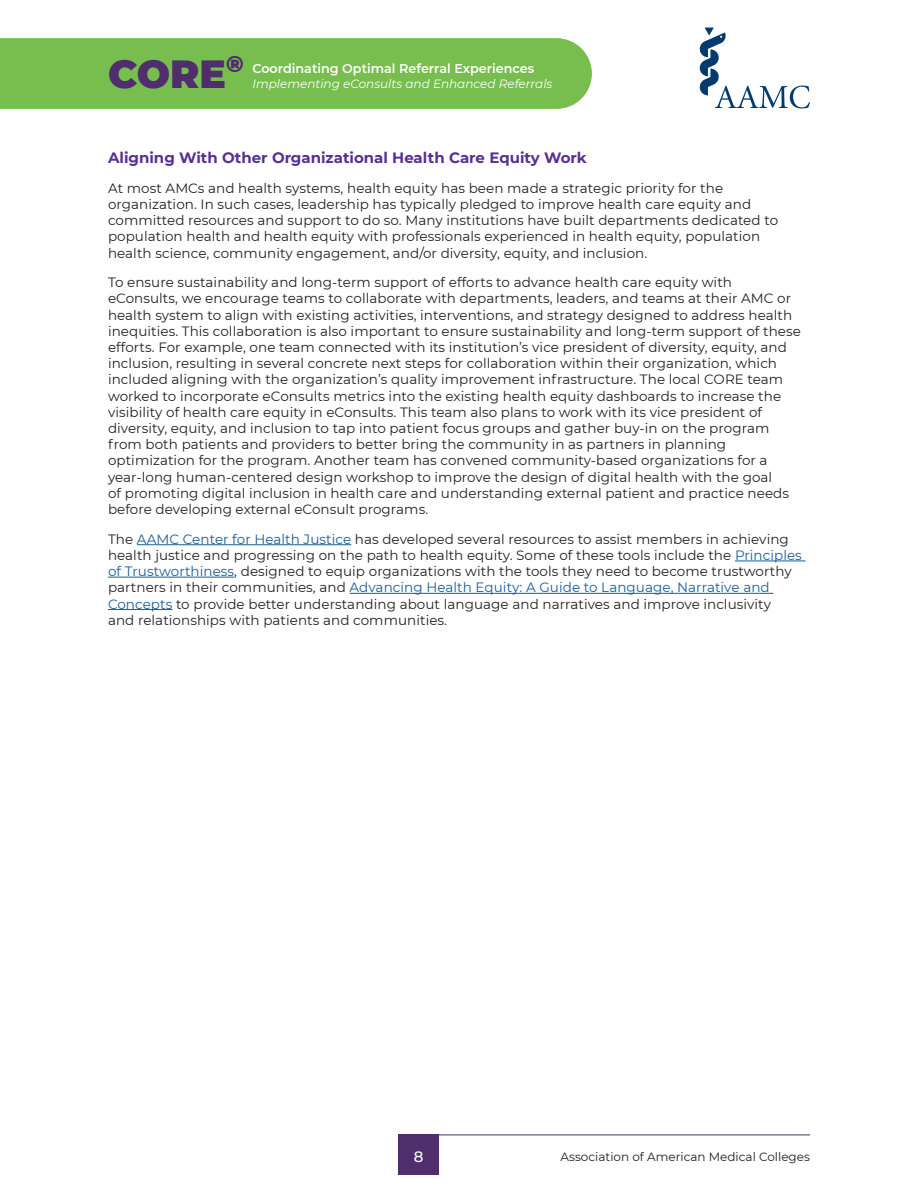
<style>
.page{position:relative;width:918px;height:1188px;background:#fff}
.page>*{position:absolute;margin:0;border:0;box-sizing:border-box;transform-origin:0 0}
.t1{font:900 39.45px "Montserrat";color:#502d6d}
.t2{font:900 22.95px "Montserrat";color:#502d6d}
.t3{font:700 15px "Montserrat";color:#583092}
.t4{font:500 15px "Montserrat";color:#fff}
.Body_Copy{font:13.5px/16.2px "Montserrat";letter-spacing:.005em;color:#231f20}
.t5{font:600 12.75px "Montserrat";color:#fff}
.t6{font:italic 12px "Montserrat";color:#fff}
.t7{font:12px "Montserrat";color:#231f20}
.s1{color:#175d9e}
</style>
<div class="page">
<div style="left:0;top:38px;width:592px;height:71px;background:#77be4e"></div>
<div style="left:398px;top:1135px;width:41px;height:40px;background:#502d6d"></div>
<hr style="left:398px;top:1135px;width:412px;height:1px;background:#502d6d">
<svg style="left:700px;top:28px;width:110px;height:81px"></svg>
<hr style="left:137px;top:544px;width:214px;height:1px;background:#175d9e">
<hr style="left:735px;top:561px;width:71px;height:1px;background:#175d9e">
<hr style="left:108px;top:577px;width:126px;height:1px;background:#175d9e">
<hr style="left:350px;top:593px;width:423px;height:1px;background:#175d9e">
<hr style="left:108px;top:609px;width:64px;height:1px;background:#175d9e">
<h2 class="t2" style="left:226px;top:47px;width:19px">®</h2>
<h1 class="t1" style="left:108px;top:44px;width:120px">CORE</h1>
<p class="t5" style="left:252px;top:59px;width:283px">Coordinating Optimal Referral Experiences</p>
<p class="t6" style="left:252px;top:75px;width:302px">Implementing eConsults and Enhanced Referrals</p>
<h2 class="t3" style="left:108px;top:147px;width:480px">Aligning With Other Organizational Health Care Equity Work</h2>
<p class="Body_Copy" style="left:108px;top:179px;width:672px">At most AMCs and health systems, health equity has been made a strategic priority for the organization. In such cases, leadership has typically pledged to improve health care equity and committed resources and support to do so. Many institutions have built departments dedicated to population health and health equity with professionals experienced in health equity, population health science, community engagement, and/or diversity, equity, and inclusion.</p>
<p class="Body_Copy" style="left:108px;top:274px;width:695px">To ensure sustainability and long-term support of efforts to advance health care equity with eConsults, we encourage teams to collaborate with departments, leaders, and teams at their AMC or health system to align with existing activities, interventions, and strategy designed to address health inequities. This collaboration is also important to ensure sustainability and long-term support of these efforts. For example, one team connected with its institution’s vice president of diversity, equity, and inclusion, resulting in several concrete next steps for collaboration within their organization, which included aligning with the organization’s quality improvement infrastructure. The local CORE team worked to incorporate eConsults metrics into the existing health equity dashboards to increase the visibility of health care equity in eConsults. This team also plans to work with its vice president of diversity, equity, and inclusion to tap into patient focus groups and gather buy-in on the program from both patients and providers to better bring the community in as partners in planning optimization for the program. Another team has convened community-based organizations for a year-long human-centered design workshop to improve the design of digital health with the goal<br>of promoting digital inclusion in health care and understanding external patient and practice needs before developing external eConsult programs.</p>
<p class="Body_Copy" style="left:108px;top:530px;width:695px">The <span class="s1">AAMC Center for Health Justice</span> has developed several resources to assist members in achieving health justice and progressing on the path to health equity. Some of these tools include the <span class="s1">Principles of Trustworthiness</span>, designed to equip organizations with the tools they need to become trustworthy partners in their communities, and <span class="s1">Advancing Health Equity: A Guide to Language, Narrative and Concepts</span> to provide better understanding about language and narratives and improve inclusivity<br>and relationships with patients and communities.</p>
<p class="t4" style="left:414px;top:1146px;width:11px">8</p>
<p class="t7" style="left:561px;top:1148px;width:251px">Association of American Medical Colleges</p>
</div>
